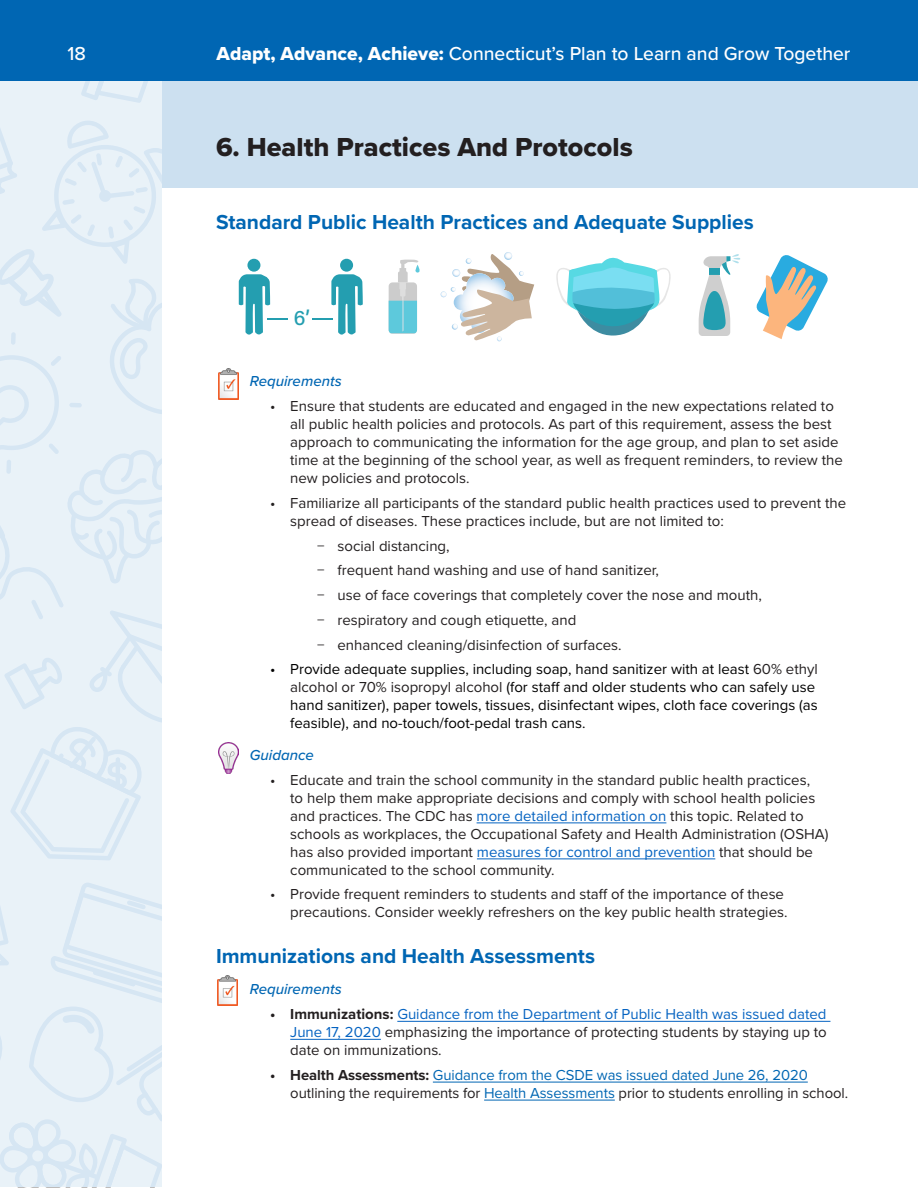
<style>
.page{position:relative;width:918px;height:1188px;background:#fff}
.page>*{position:absolute;margin:0;border:0;box-sizing:border-box;transform-origin:0 0}
.t1{font:27px "Proxima Nova Extrabld";color:#231f20}
.t2{font:500 21.15px "Acumin Pro";color:#249eb0}
.t3{font:700 21px "Proxima Nova";color:#0066b3}
.t4{font:500 19.5px "Proxima Nova";color:#fff}
.t5{font:15px/18px "Proxima Nova";color:#231f20}
.t6{font:15px/18px "Proxima Nova";color:#000}
.t7{font:15px/18px "Proxima Nova";letter-spacing:-.005em;color:#0066b3}
.Requirements___Guida{font:italic 500 15px "Proxima Nova";color:#0066b3}
.s1{font-family:"Proxima Nova Extrabld";font-weight:400}
.s2{color:#231f20}
.s3{color:#0563c1}
.s4{font-weight:700}
.s5{font-weight:700;color:#231f20}
</style>
<div class="page">
<svg style="left:1px;top:81px;width:161px;height:1106px;background:#e6f0f7"></svg>
<div style="left:0;top:0;width:918px;height:81px;background:#0066b3"></div>
<div style="left:163px;top:81px;width:755px;height:107px;background:#cce0f0"></div>
<hr style="left:477px;top:822px;width:189px;height:1px;background:#0563c1">
<hr style="left:477px;top:858px;width:238px;height:1px;background:#0563c1">
<hr style="left:397px;top:1021px;width:433px;height:1px;background:#0563c1">
<hr style="left:290px;top:1039px;width:91px;height:1px;background:#0563c1">
<hr style="left:433px;top:1082px;width:375px;height:1px;background:#0066b3">
<hr style="left:484px;top:1100px;width:131px;height:1px;background:#0066b3">
<svg style="left:556px;top:257px;width:115px;height:79px"></svg>
<div style="left:247px;top:259px;width:13px;height:13px;background:#249eb0;border-radius:50%"></div>
<svg style="left:239px;top:274px;width:31px;height:61px"></svg>
<div style="left:340px;top:259px;width:13px;height:13px;background:#249eb0;border-radius:50%"></div>
<svg style="left:331px;top:274px;width:32px;height:61px"></svg>
<hr style="left:268px;top:318px;width:20px;height:2px;background:#249eb0">
<hr style="left:312px;top:318px;width:20px;height:2px;background:#249eb0">
<div style="left:389px;top:282px;width:28px;height:52px;background:#b8d3d8;border-radius:4px"></div>
<svg style="left:389px;top:259px;width:31px;height:74px"></svg>
<svg style="left:441px;top:252px;width:93px;height:89px"></svg>
<svg style="left:756px;top:255px;width:72px;height:84px"></svg>
<svg style="left:699px;top:254px;width:41px;height:82px"></svg>
<img style="left:219px;top:369px;width:20px;height:30px">
<img style="left:219px;top:742px;width:19px;height:32px">
<img style="left:217px;top:975px;width:20px;height:31px">
<h3 class="t4" style="left:68px;top:39px;width:20px">18</h3>
<h3 class="t4" style="left:217px;top:39px;width:635px"><span class="s1">Adapt, Advance, Achieve:</span> Connecticut’s Plan to Learn and Grow Together</h3>
<h1 class="t1" style="left:216px;top:127px;width:418px">6. Health Practices And Protocols</h1>
<h2 class="t3" style="left:216px;top:206px;width:539px">Standard Public Health Practices and Adequate Supplies</h2>
<h2 class="t2" style="left:294px;top:303px;width:18px">6’</h2>
<p class="Requirements___Guida" style="left:250px;top:370px;width:94px">Requirements</p>
<p class="t5" style="left:290px;top:396px;width:554px;text-indent:-20px">• Ensure that students are educated and engaged in the new expectations related to all public health policies and protocols. As part of this requirement, assess the best approach to communicating the information for the age group, and plan to set aside time at the beginning of the school year, as well as frequent reminders, to review the new policies and protocols.</p>
<p class="t5" style="left:290px;top:493px;width:557px;text-indent:-20px">• Familiarize all participants of the standard public health practices used to prevent the spread of diseases. These practices include, but are not limited to:</p>
<p class="t5" style="left:317px;top:536px;width:134px">− social distancing,</p>
<p class="t5" style="left:317px;top:561px;width:343px">− frequent hand washing and use of hand sanitizer,</p>
<p class="t5" style="left:317px;top:585px;width:446px">− use of face coverings that completely cover the nose and mouth,</p>
<p class="t5" style="left:317px;top:610px;width:261px">− respiratory and cough etiquette, and</p>
<p class="t5" style="left:317px;top:635px;width:306px">− enhanced cleaning/disinfection of surfaces.</p>
<p class="t6" style="left:290px;top:660px;width:529px;text-indent:-20px">• Provide adequate supplies, including soap, hand sanitizer with at least <span class="s2">60% ethyl alcohol or 70% isopropyl alcohol</span> (for staff and older students who can safely use hand sanitizer), paper towels, tissues, disinfectant wipes, cloth face coverings (as feasible), and no-touch/foot-pedal trash cans.</p>
<p class="Requirements___Guida" style="left:250px;top:744px;width:66px">Guidance</p>
<p class="t5" style="left:290px;top:770px;width:540px;text-indent:-20px">• Educate and train the school community in the standard public health practices,<br>to help them make appropriate decisions and comply with school health policies and practices. The CDC has <span class="s3">more detailed information on</span> this topic. Related to schools as workplaces, the Occupational Safety and Health Administration (OSHA) has also provided important <span class="s3">measures for control and prevention</span> that should be communicated to the school community.</p>
<p class="t5" style="left:270px;top:885px;width:519px;text-align:right">• Provide frequent reminders to students and staff of the importance of these precautions. Consider weekly refreshers on the key public health strategies.</p>
<h2 class="t3" style="left:216px;top:940px;width:381px">Immunizations and Health Assessments</h2>
<p class="Requirements___Guida" style="left:250px;top:978px;width:94px">Requirements</p>
<p class="t5" style="left:290px;top:1004px;width:538px;text-align:justify;text-indent:-20px"><span class="s4">• Immunizations:</span> <span class="s3">Guidance from the Department of Public Health was issued dated June 17, 2020</span> emphasizing the importance of protecting students by staying up to date on immunizations.</p>
<p class="t7" style="left:290px;top:1065px;width:559px;text-indent:-20px"><span class="s5">• Health Assessments:</span> Guidance from the CSDE was issued dated June 26, 2020 <span class="s2">outlining the requirements for</span> Health Assessments <span class="s2">prior to students enrolling in school.</span></p>
</div>
